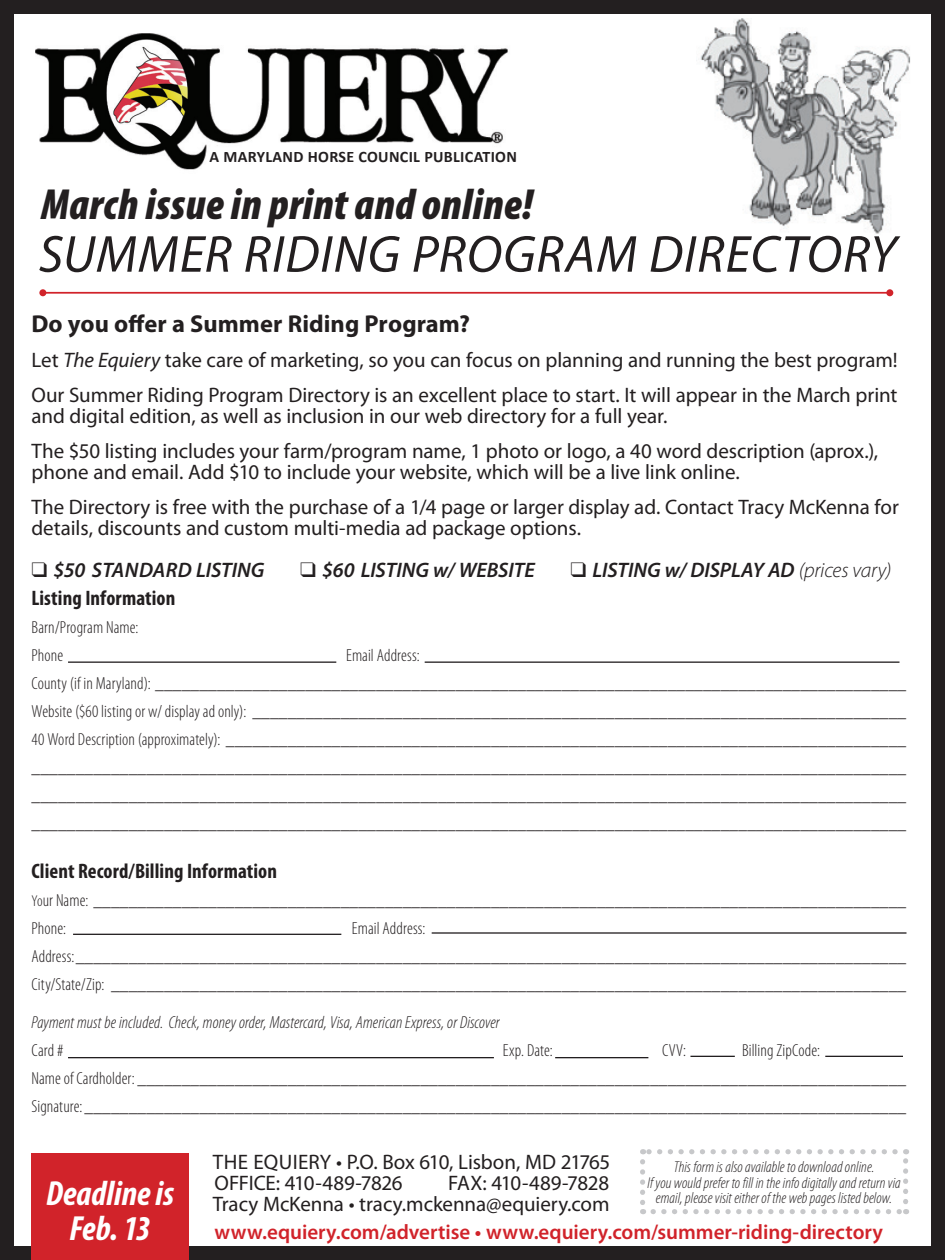
<style>
.page{position:relative;width:945px;height:1260px;background:#fff}
.page>*{position:absolute;margin:0;border:0;box-sizing:border-box;transform-origin:0 0}
.t1{font:italic 52.5px "Myriad Pro";letter-spacing:.015em;color:#231f20}
.t2{font:italic 900 condensed 43.75px "Myriad Pro";letter-spacing:.01em;color:#231f20}
.t3{font:italic 700 condensed 35px/35px "Myriad Pro";color:#fff;text-align:center}
.t4{font:700 24.5px "Myriad Pro";letter-spacing:.005em;color:#231f20}
.t5{font:21px/35px "Myriad Pro";letter-spacing:-.005em;color:#231f20}
.t6{font:italic 600 21px "Myriad Pro";letter-spacing:-.005em;color:#231f20}
.t7{font:600 21px "Myriad Pro";color:#d1232a}
.t8{font:700 condensed 21px "Myriad Pro";letter-spacing:.005em;color:#231f20}
.t9{font:300 condensed 17.5px/28px "Myriad Pro";letter-spacing:.005em;color:#231f20}
.t10{font:italic 300 condensed 17.5px "Myriad Pro";letter-spacing:.005em;color:#231f20}
.t11{font:700 15.92px "Calibri";letter-spacing:.02em;color:#231f20}
.t12{font:italic 300 condensed 15.75px/15.8px "Myriad Pro";letter-spacing:.005em;color:#231f20;text-align:center}
.s1{font-style:italic}
.s2{font-weight:300}
.s3{font-size:15.75px}
</style>
<div class="page">
<div style="left:0;top:0;width:945px;height:1260px;border:14px solid #231f20"></div>
<img style="left:36px;top:33px;width:472px;height:137px">
<div style="left:32px;top:1154px;width:157px;height:106px;background:#d1232a"></div>
<img style="left:700px;top:19px;width:211px;height:215px">
<hr style="left:43px;top:292px;width:847px;height:2px;background:#d1232a">
<div style="left:39px;top:289px;width:7px;height:7px;background:#d1232a;border-radius:50%"></div>
<div style="left:886px;top:289px;width:7px;height:7px;background:#d1232a;border-radius:50%"></div>
<svg style="left:653px;top:1209px;width:247px;height:5px"></svg>
<svg style="left:640px;top:1162px;width:5px;height:52px"></svg>
<svg style="left:903px;top:1149px;width:5px;height:53px"></svg>
<svg style="left:643px;top:1149px;width:252px;height:5px"></svg>
<hr style="left:68px;top:1057px;width:426px;height:1px;background:#231f20">
<hr style="left:73px;top:934px;width:268px;height:1px;background:#231f20">
<hr style="left:432px;top:932px;width:474px;height:2px;background:#231f20">
<hr style="left:555px;top:1057px;width:93px;height:1px;background:#231f20">
<hr style="left:825px;top:1056px;width:78px;height:1px;background:#231f20">
<hr style="left:690px;top:1056px;width:45px;height:1px;background:#231f20">
<hr style="left:68px;top:662px;width:268px;height:1px;background:#231f20">
<hr style="left:425px;top:662px;width:475px;height:1px;background:#231f20">
<p class="t11" style="left:210px;top:146px;width:309px">A MARYLAND HORSE COUNCIL PUBLICATION</p>
<h2 class="t2" style="left:41px;top:177px;width:494px">March issue in print and online!</h2>
<h1 class="t1" style="left:39px;top:222px;width:860px">SUMMER RIDING PROGRAM DIRECTORY</h1>
<h3 class="t4" style="left:32px;top:307px;width:440px">Do you offer a Summer Riding Program?</h3>
<p class="t5" style="left:32px;top:342px;width:868px">Let <span class="s1">The Equiery</span> take care of marketing, so you can focus on planning and running the best program!<br>Our Summer Riding Program Directory is an excellent place to start. It will appear in the March print</p>
<p class="t5" style="left:32px;top:398px;width:848px">and digital edition, as well as inclusion in our web directory for a full year.<br>The $50 listing includes your farm/program name, 1 photo or logo, a 40 word description (aprox.),</p>
<p class="t5" style="left:32px;top:454px;width:869px">phone and email. Add $10 to include your website, which will be a live link online.<br>The Directory is free with the purchase of a 1/4 page or larger display ad. Contact Tracy McKenna for</p>
<p class="t5" style="left:32px;top:510px;width:551px">details, discounts and custom multi-media ad package options.</p>
<p class="t6" style="left:53px;top:556px;width:213px">$50 STANDARD LISTING</p>
<p class="t6" style="left:322px;top:556px;width:214px">$60 LISTING w/ WEBSITE</p>
<p class="t6" style="left:592px;top:556px;width:300px">LISTING w/ DISPLAY AD <span class="s2">(prices vary)</span></p>
<p class="t8" style="left:32px;top:585px;width:145px">Listing Information</p>
<p class="t9" style="left:32px;top:613px;width:109px">Barn/Program Name:<br>Phone</p>
<p class="t9" style="left:32px;top:641px;width:876px;text-indent:315px">Email Address:<br>County (if in Maryland): _____________________________________________________________________________________ Website ($60 listing or w/ display ad only): __________________________________________________________________________ 40 Word Description (approximately): _____________________________________________________________________________ ___________________________________________________________________________________________________ ___________________________________________________________________________________________________ ___________________________________________________________________________________________________</p>
<p class="t8" style="left:32px;top:858px;width:247px">Client Record/Billing Information</p>
<p class="t9" style="left:32px;top:886px;width:876px"><span class="s3">Yo</span>ur Name: ____________________________________________________________________________________________<br>Phone:</p>
<p class="t9" style="left:32px;top:914px;width:876px;text-indent:320px">Email Address:<br>Address:______________________________________________________________________________________________<br>City/State/Zip: __________________________________________________________________________________________</p>
<p class="t10" style="left:32px;top:1012px;width:470px">Payment must be included. Check, money order, Mastercard, Visa, American Express, or Discover</p>
<p class="t9" style="left:32px;top:1036px;width:33px">Card #</p>
<p class="t9" style="left:503px;top:1036px;width:51px">Exp. Date:</p>
<p class="t9" style="left:662px;top:1036px;width:25px">CVV:</p>
<p class="t9" style="left:32px;top:1036px;width:876px;text-indent:711px">Billing ZipCode:<br>Name of Cardholder: _______________________________________________________________________________________<br>Signature:_____________________________________________________________________________________________</p>
<h3 class="t3" style="left:46px;top:1175px;width:129px">Deadline is<br>Feb. 13</h3>
<p class="t5" style="left:213px;top:1152px;width:399px;line-height:21px">THE EQUIERY • P.O. Box 610, Lisbon, MD 21765<br>OFFICE: 410-489-7826</p>
<p class="t12" style="left:647px;top:1159px;width:255px">This form is also available to download online.<br>If you would prefer to fill in the info digitally and return via email, please visit either of the web pages listed below.</p>
<p class="t5" style="left:213px;top:1173px;width:398px;line-height:21px;text-align:right">FAX: 410-489-7828<br>Tracy McKenna • tracy.mckenna@equiery.com</p>
<p class="t7" style="left:215px;top:1219px;width:670px">www.equiery.com/advertise • www.equiery.com/summer-riding-directory</p>
</div>
